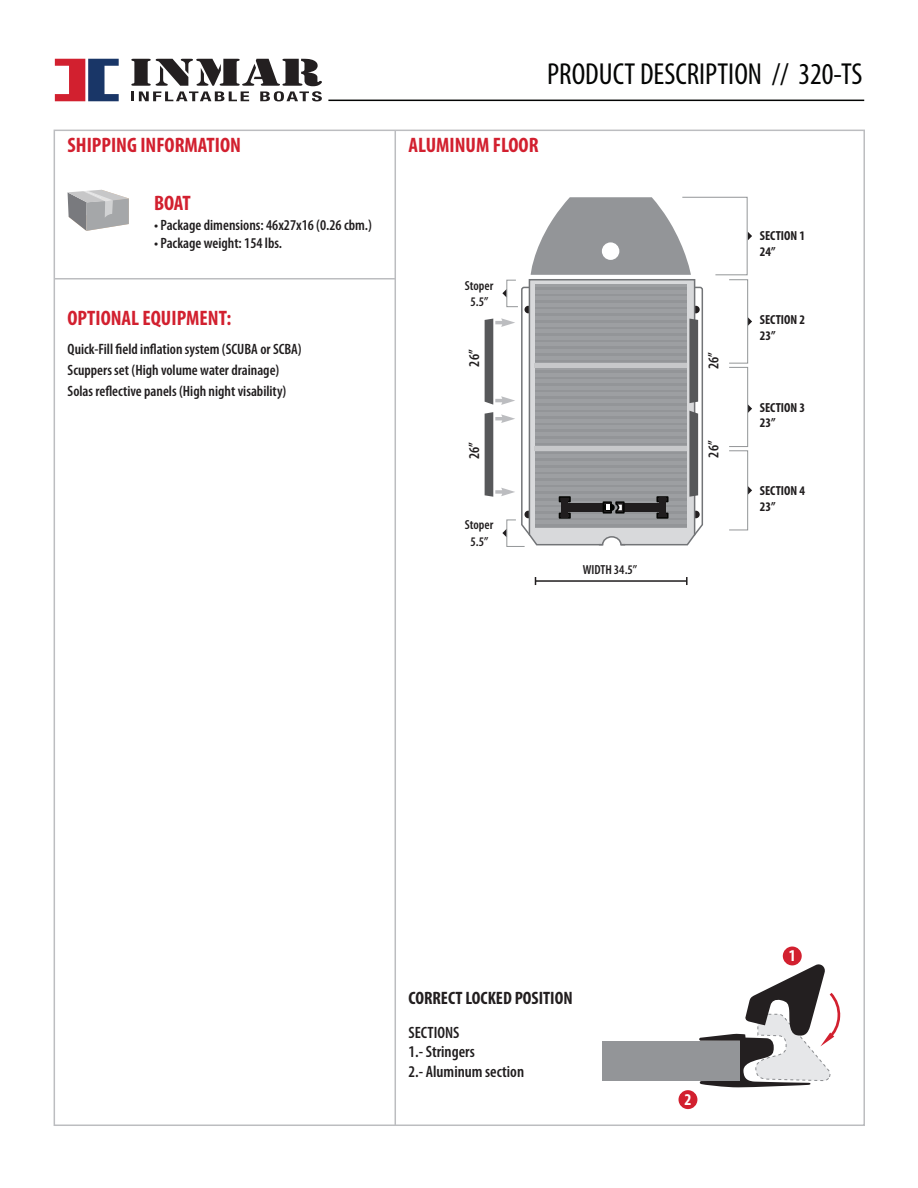
<style>
.page{position:relative;width:918px;height:1188px;background:#fff}
.page>*{position:absolute;margin:0;border:0;box-sizing:border-box;transform-origin:0 0}
.t1{font:condensed 30.45px "Myriad Pro";color:#040504}
.t2{font:700 condensed 21px "Myriad Pro";color:#d2202f}
.t3{font:700 condensed 18px "Myriad Pro";color:#231f20}
.t4{font:600 condensed 16.5px/19.8px "Myriad Pro";color:#201d1e}
.t5{font:700 condensed 16.5px "Myriad Pro";color:#fff}
.t6{font:600 condensed 15px/21px "Myriad Pro";color:#201d1e}
.t7{font:700 condensed 13.2px/15.8px "Myriad Pro";color:#201d1e}
.t8{font:600 condensed 13.2px/16.8px "Myriad Pro";color:#201d1e;text-align:center}
</style>
<div class="page">
<svg style="left:131px;top:59px;width:191px;height:42px"></svg>
<svg style="left:55px;top:59px;width:64px;height:42px"></svg>
<hr style="left:328px;top:100px;width:536px;height:1px;background:#040504">
<div style="left:783px;top:947px;width:19px;height:18px;background:#d2202f;border-radius:50%"></div>
<div style="left:679px;top:1090px;width:18px;height:19px;background:#d2202f;border-radius:50%"></div>
<div style="left:603px;top:1041px;width:137px;height:40px;background:#939598"></div>
<svg style="left:699px;top:964px;width:142px;height:123px"></svg>
<hr style="left:395px;top:130px;width:1px;height:995px;background:#bcbdc0">
<svg style="left:68px;top:190px;width:61px;height:41px"></svg>
<hr style="left:54px;top:278px;width:341px;height:2px;background:#bcbdc0">
<hr style="left:536px;top:580px;width:151px;height:2px;background:#201d1e">
<svg style="left:686px;top:577px;width:2px;height:8px"></svg>
<svg style="left:485px;top:197px;width:267px;height:350px"></svg>
<h2 class="t2" style="left:68px;top:132px;width:175px">SHIPPING INFORMATION</h2>
<h2 class="t2" style="left:154px;top:190px;width:38px">BOAT</h2>
<p class="t6" style="left:154px;top:215px;width:220px">• Package dimensions: 46x27x16 (0.26 cbm.)</p>
<p class="t6" style="left:154px;top:233px;width:130px">• Package weight: 154 lbs.</p>
<h2 class="t2" style="left:68px;top:305px;width:165px">OPTIONAL EQUIPMENT:</h2>
<p class="t6" style="left:68px;top:339px;width:236px">Quick-Fill field inflation system (SCUBA or SCBA)<br>Scuppers set (High volume water drainage)<br>Solas reflective panels (High night visability)</p>
<h1 class="t1" style="left:547px;top:56px;width:317px">PRODUCT DESCRIPTION // 320-TS</h1>
<h2 class="t2" style="left:409px;top:132px;width:132px">ALUMINUM FLOOR</h2>
<p class="t8" style="left:465px;top:277px;width:30px">Stoper<br>5.5”</p>
<p class="t6" style="left:464px;top:367px;width:19px;rotate:-90deg">26’’</p>
<p class="t6" style="left:703px;top:369px;width:19px;rotate:-90deg">26’’</p>
<p class="t7" style="left:760px;top:228px;width:47px">SECTION 1<br>24’’</p>
<p class="t7" style="left:760px;top:312px;width:47px">SECTION 2<br>23’’</p>
<p class="t7" style="left:760px;top:399px;width:47px">SECTION 3<br>23’’</p>
<p class="t6" style="left:464px;top:459px;width:19px;rotate:-90deg">26’’</p>
<p class="t6" style="left:703px;top:458px;width:19px;rotate:-90deg">26’’</p>
<p class="t8" style="left:465px;top:517px;width:30px">Stoper<br>5.5”</p>
<p class="t8" style="left:583px;top:562px;width:56px">WIDTH 34.5’’</p>
<p class="t7" style="left:760px;top:482px;width:47px">SECTION 4<br>23’’</p>
<p class="t3" style="left:409px;top:987px;width:166px">CORRECT LOCKED POSITION</p>
<p class="t4" style="left:409px;top:1022px;width:117px">SECTIONS<br>1.- Stringers<br>2.- Aluminum section</p>
<p class="t5" style="left:684px;top:1089px;width:9px">2</p>
<p class="t5" style="left:789px;top:945px;width:9px">1</p>
</div>
